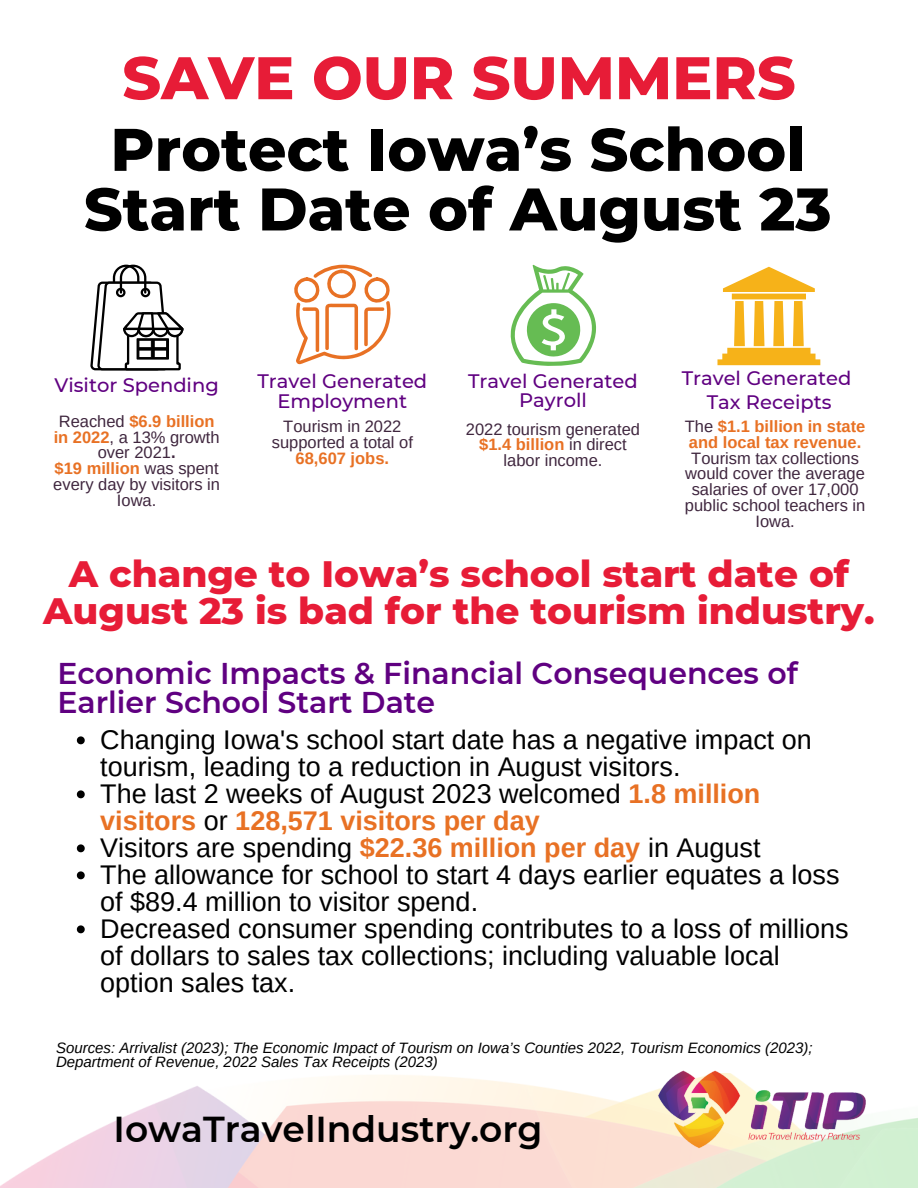
<style>
.page{position:relative;width:918px;height:1188px;background:#fff}
.page>*{position:absolute;margin:0;border:0;box-sizing:border-box;transform-origin:0 0}
.t1{font:800 60px/59.7px "Montserrat";color:#000;text-align:center}
.t2{font:800 60px "Montserrat";color:#e71c37}
.t3{font:800 37.5px/37.2px "Montserrat";color:#e71c37;text-align:center}
.t4{font:600 36px "Montserrat";color:#000}
.t5{font:600 30px/29.2px "Montserrat";color:#600081}
.t6{font:27px/27px "Arimo";color:#000}
.t7{font:700 27px/27px "Arimo";color:#e87124}
.t8{font:500 19.5px/19.2px "Montserrat";color:#600081;text-align:center}
.t9{font:16.5px/15.8px "Arimo";color:#3f263e;text-align:center}
.t10{font:italic 15px/14.7px "Arimo";color:#000}
.s1{font-weight:700;color:#e87124}
.s2{font-weight:700}
.s3{font-weight:400;color:#000}
</style>
<div class="page">
<img style="left:648px;top:1070px;width:228px;height:87px">
<svg style="left:90px;top:265px;width:94px;height:105px"></svg>
<svg style="left:717px;top:267px;width:103px;height:98px"></svg>
<svg style="left:294px;top:265px;width:97px;height:100px"></svg>
<svg style="left:510px;top:265px;width:86px;height:101px"></svg>
<svg style="left:77px;top:736px;width:8px;height:8px"></svg>
<svg style="left:77px;top:790px;width:8px;height:8px"></svg>
<svg style="left:77px;top:844px;width:8px;height:8px"></svg>
<svg style="left:77px;top:871px;width:8px;height:8px"></svg>
<svg style="left:77px;top:925px;width:8px;height:8px"></svg>
<h5 class="t2" style="left:122px;top:41px;width:675px">SAVE OUR SUMMERS</h5>
<p class="t1" style="left:84px;top:119px;width:749px">Protect Iowa’s School<br>Start Date of August 23</p>
<h6 class="t8" style="left:55px;top:375px;width:166px">Visitor Spending</h6>
<p class="t9" style="left:54px;top:413px;width:167px">Reached <span class="s1">$6.9 billion in 2022</span>, a 13% growth over 2021<span class="s2">.</span></p>
<p class="t9" style="left:53px;top:460px;width:168px"><span class="s1">$19 million</span> was spent every day by visitors in<br>Iowa.</p>
<p class="t8" style="left:257px;top:372px;width:171px">Travel Generated<br>Employment</p>
<h6 class="t9" style="left:272px;top:419px;width:143px">Tourism in 2022 supported a total of<br><span class="s1">68,607 jobs.</span></h6>
<p class="t8" style="left:468px;top:372px;width:171px">Travel Generated<br>Payroll</p>
<p class="t9" style="left:466px;top:421px;width:176px">2022 tourism generated <span class="s1">$1.4 billion</span> in direct labor income.</p>
<p class="t8" style="left:682px;top:366px;width:171px;line-height:23.7px">Travel Generated<br>Tax Receipts</p>
<p class="t9" style="left:685px;top:419px;width:182px">The <span class="s1">$1.1 billion in state and local tax revenue.<br></span>Tourism tax collections would cover the average salaries of over 17,000 public school teachers in<br>Iowa.</p>
<h6 class="t3" style="left:43px;top:555px;width:833px">A change to Iowa’s school start date of<br>August 23 is bad for the tourism industry.</h6>
<p class="t5" style="left:57px;top:658px;width:742px">Economic Impacts &amp; Financial Consequences of<br>Earlier School Start Date</p>
<h3 class="t6" style="left:100px;top:726px;width:713px">Changing Iowa's school start date has a negative impact on tourism, leading to a reduction in August visitors.</h3>
<h4 class="t7" style="left:100px;top:780px;width:662px"><span class="s3">The last 2 weeks of August 2023 welcomed</span> 1.8 million visitors <span class="s3">or</span> 128,571 visitors per day</h4>
<h5 class="t6" style="left:100px;top:834px;width:662px">Visitors are spending <span class="s1">$22.36 million per day</span> in August</h5>
<h5 class="t6" style="left:100px;top:861px;width:741px">The allowance for school to start 4 days earlier equates a loss of $89.4 million to visitor spend.</h5>
<h5 class="t6" style="left:100px;top:915px;width:750px">Decreased consumer spending contributes to a loss of millions of dollars to sales tax collections; including valuable local option sales tax.</h5>
<h6 class="t10" style="left:56px;top:1040px;width:758px">Sources: Arrivalist (2023); The Economic Impact of Tourism on Iowa’s Counties 2022, Tourism Economics (2023);<br>Department of Revenue, 2022 Sales Tax Receipts (2023)</h6>
<h1 class="t4" style="left:114px;top:1107px;width:431px">IowaTravelIndustry.org</h1>
</div>
